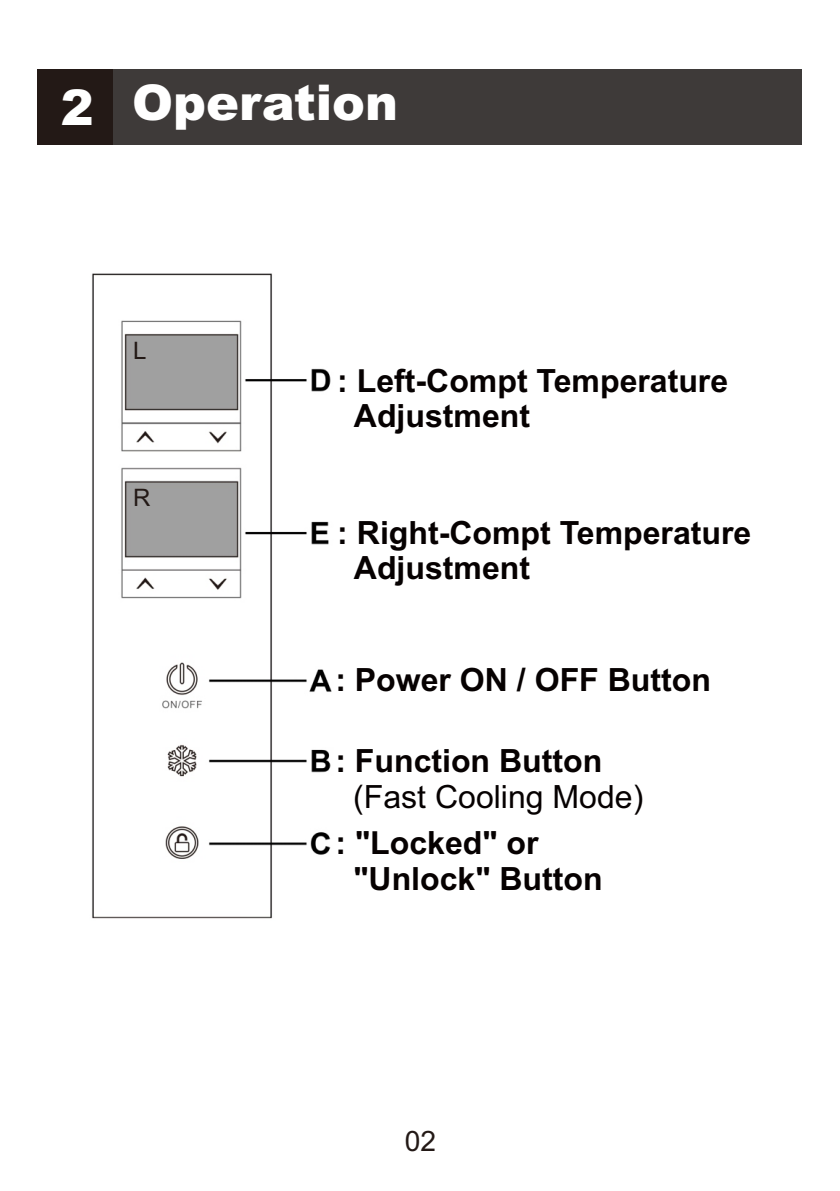
<style>
.page{position:relative;width:840px;height:1191px;background:#fff}
.page>*{position:absolute;margin:0;border:0;box-sizing:border-box;transform-origin:0 0}
.t1{font:900 49.4px "Arial";color:#fff}
.t2{font:700 32px/35.8px "Arial";color:#060101}
.t3{font:32px "Arial";color:#060101}
.t4{font:28.2px "Arial";color:#231916}
.t5{font:24px "Arial";color:#231916}
</style>
<div class="page">
<div style="left:37px;top:69px;width:764px;height:76px;background:#3e3a39"></div>
<div style="left:37px;top:69px;width:76px;height:76px;background:#231916"></div>
<img style="left:92px;top:273px;width:240px;height:646px">
<h1 class="t1" style="left:61px;top:84px;width:338px">2 Operation</h1>
<p class="t5" style="left:133px;top:341px;width:15px">L</p>
<p class="t5" style="left:133px;top:488px;width:19px">R</p>
<p class="t2" style="left:354px;top:365px;width:375px;text-indent:-17px">: Left-Compt Temperature<br>Adjustment</p>
<p class="t2" style="left:354px;top:517px;width:399px;text-indent:-17px">: Right-Compt Temperature<br>Adjustment</p>
<p class="t2" style="left:335px;top:665px;width:377px">: Power ON / OFF Button</p>
<p class="t2" style="left:335px;top:745px;width:268px">: Function Button</p>
<p class="t3" style="left:353px;top:784px;width:291px">(Fast Cooling Mode)</p>
<p class="t2" style="left:353px;top:827px;width:250px;text-indent:-18px">: "Locked" or "Unlock" Button</p>
<p class="t4" style="left:404px;top:1130px;width:33px">02</p>
</div>
